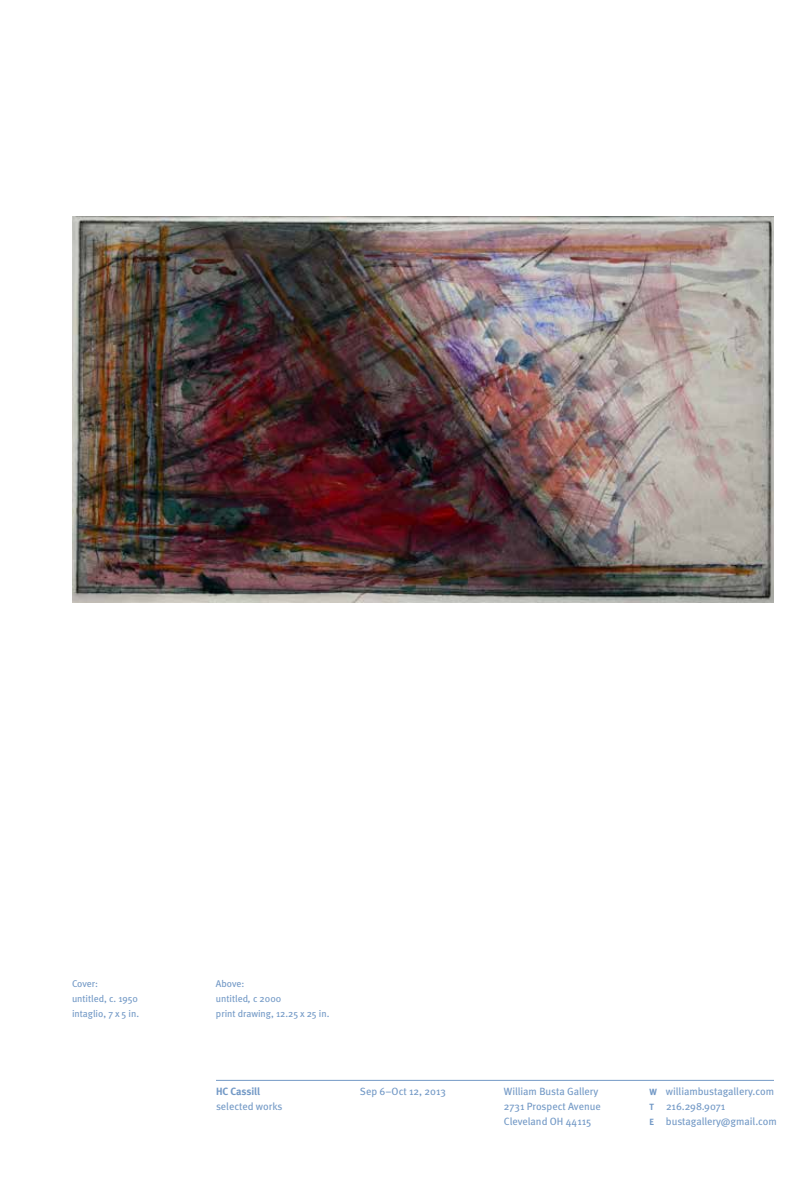
<style>
.page{position:relative;width:810px;height:1188px;background:#fff}
.page>*{position:absolute;margin:0;border:0;box-sizing:border-box;transform-origin:0 0}
.t1{font:10.5px/15px "Meta";letter-spacing:-.005em;color:#7399c6}
.t2{font:700 10.5px "Meta";letter-spacing:-.01em;color:#7399c6}
.t3{font:9.75px/15px "Meta";color:#7399c6}
.s1{font-style:italic}
.s2{font-weight:700;font-size:9px}
</style>
<div class="page">
<hr style="left:216px;top:1080px;width:558px;height:1px;background:#7399c6">
<img style="left:72px;top:216px;width:702px;height:387px">
<p class="t3" style="left:72px;top:975px;width:69px">Cover:<br>untitled, c. 1950 intaglio, 7 x 5 in.</p>
<p class="t3" style="left:216px;top:975px;width:115px">Above:<br>untitled<span class="s1">,</span> c 2000<br>print drawing, 12.25 x 25 in.</p>
<p class="t2" style="left:216px;top:1085px;width:46px">HC Cassill</p>
<p class="t1" style="left:216px;top:1099px;width:68px">selected works</p>
<p class="t1" style="left:360px;top:1084px;width:87px">Sep 6–Oct 12, 2013</p>
<p class="t1" style="left:504px;top:1084px;width:98px">William Busta Gallery<br>2731 Prospect Avenue<br>Cleveland OH 44115</p>
<p class="t1" style="left:650px;top:1084px;width:129px"><span class="s2">W</span> williambustagallery.com<br><span class="s2">T</span> 216.298.9071<br><span class="s2">E</span> bustagallery@gmail.com</p>
</div>
